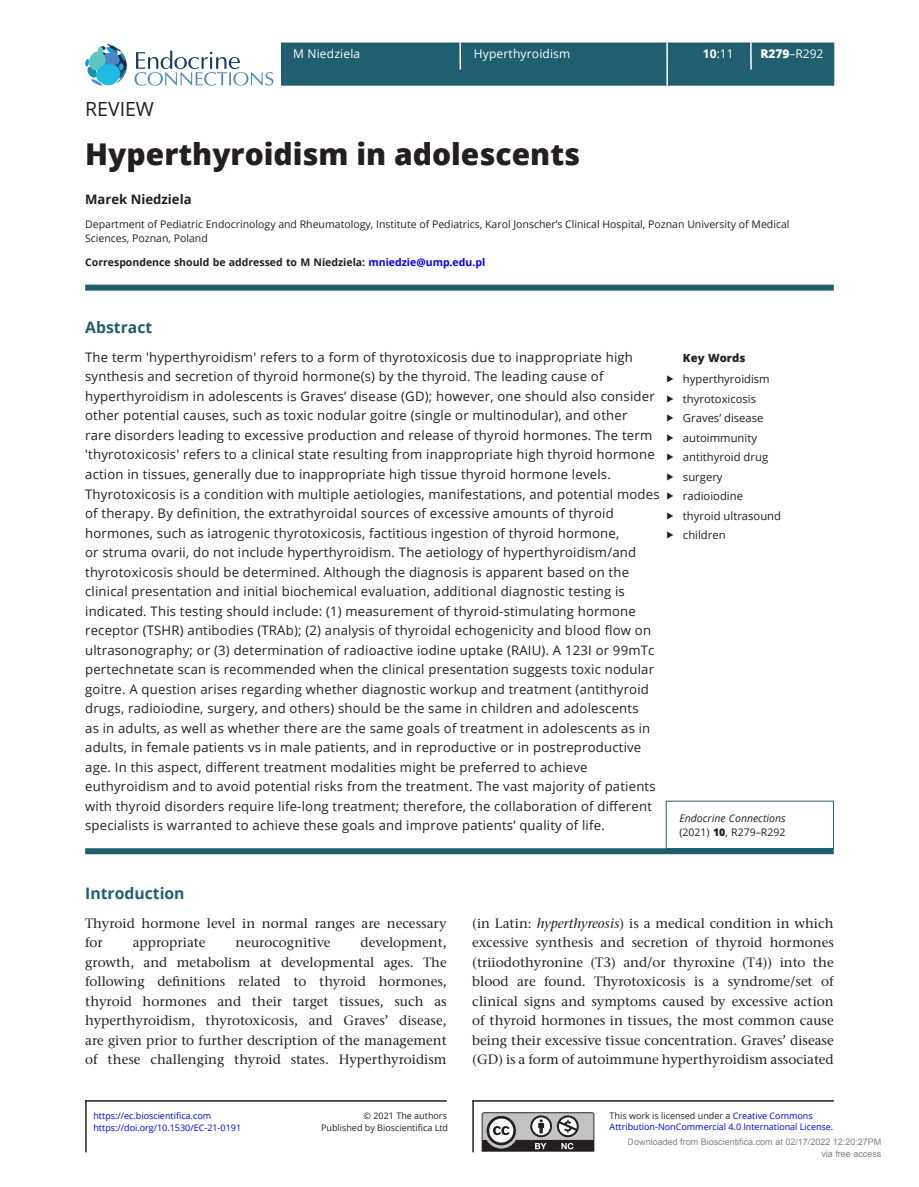
<style>
.page{position:relative;width:919px;height:1187px;background:#fff}
.page>*{position:absolute;margin:0;border:0;box-sizing:border-box;transform-origin:0 0}
.CT{font:800 30px "Open Sans";color:#231f20}
.AT{font:19.5px "Open Sans";color:#231f20}
.H1_Rule{font:700 15.75px "Open Sans";color:#205f6f}
.ABS_H{font:700 15.75px "Open Sans";color:#205f6f}
.TXT{font:500 13.5px/19.5px "Stone Serif ITC Pro";color:#231f20;text-align:justify}
.ABS_TXT_L{font:13.2px/19.5px "Open Sans";letter-spacing:.015em;color:#231f20}
.AU{font:700 13.2px "Open Sans";color:#231f20}
.t1{font:12px "Open Sans";letter-spacing:.015em;color:#fff}
.t2{font:11.25px "Open Sans";color:#231f20}
.Keywords_Head{font:800 11.25px "Open Sans";color:#231f20}
.Address{font:10.5px/14.7px "Open Sans";color:#231f20}
.Corres{font:700 10.5px "Open Sans";color:#231f20}
.Corres-2{font:italic 10.5px "Open Sans";color:#231f20}
.Corres-3{font:10.5px "Open Sans";color:#231f20}
.t3{font:9px "Open Sans";color:#00f}
.t4{font:9px/11.6px "Open Sans";color:#231f20;text-align:right}
.t5{font:9px/12px "Arial";color:rgb(0 0 0/.5);text-align:right}
.s1{font-weight:700}
.s2{font-weight:800}
.s3{color:#00f}
.s4{font-style:italic}
</style>
<div class="page">
<div style="left:281px;top:43px;width:553px;height:43px;background:#205f6f;border:2px solid #205f6f"></div>
<svg style="left:750px;top:43px;width:1px;height:27px"></svg>
<hr style="left:666px;top:43px;width:2px;height:43px;background:#fff">
<hr style="left:459px;top:43px;width:2px;height:27px;background:#fff">
<svg style="left:134px;top:51px;width:139px;height:35px"></svg>
<svg style="left:85px;top:44px;width:42px;height:42px"></svg>
<div style="left:85px;top:284px;width:748px;height:6px;background:#205f6f"></div>
<div style="left:85px;top:848px;width:748px;height:6px;background:#205f6f"></div>
<svg style="left:481px;top:1112px;width:113px;height:39px;background:#8c8b8c"></svg>
<hr style="left:472px;top:1100px;width:361px;height:1px;background:#231f20">
<hr style="left:472px;top:1100px;width:2px;height:52px;background:#231f20">
<hr style="left:85px;top:1100px;width:361px;height:1px;background:#231f20">
<hr style="left:85px;top:1100px;width:2px;height:52px;background:#231f20">
<p class="t1" style="left:293px;top:46px;width:69px">M Niedziela</p>
<p class="t1" style="left:474px;top:46px;width:98px">Hyperthyroidism</p>
<p class="t1" style="left:703px;top:46px;width:32px"><span class="s1">10</span>:11</p>
<p class="t1" style="left:760px;top:46px;width:65px"><span class="s2">R279</span>–R292</p>
<p class="AT" style="left:85px;top:96px;width:70px">REVIEW</p>
<p class="CT" style="left:85px;top:131px;width:496px">Hyperthyroidism in adolescents</p>
<p class="AU" style="left:85px;top:190px;width:108px">Marek Niedziela</p>
<p class="Address" style="left:85px;top:216px;width:705px">Department of Pediatric Endocrinology and Rheumatology, Institute of Pediatrics, Karol Jonscher’s Clinical Hospital, Poznan University of Medical<br>Sciences, Poznan, Poland</p>
<p class="Corres" style="left:85px;top:254px;width:401px">Correspondence should be addressed to M Niedziela: <span class="s3">mniedzie@ump.edu.pl</span></p>
<p class="ABS_H" style="left:85px;top:316px;width:69px">Abstract</p>
<p class="ABS_TXT_L" style="left:85px;top:347px;width:576px">The term 'hyperthyroidism' refers to a form of thyrotoxicosis due to inappropriate high synthesis and secretion of thyroid hormone(s) by the thyroid. The leading cause of hyperthyroidism in adolescents is Graves’ disease (GD); however, one should also consider other potential causes, such as toxic nodular goitre (single or multinodular), and other<br>rare disorders leading to excessive production and release of thyroid hormones. The term 'thyrotoxicosis' refers to a clinical state resulting from inappropriate high thyroid hormone action in tissues, generally due to inappropriate high tissue thyroid hormone levels.<br>Thyrotoxicosis is a condition with multiple aetiologies, manifestations, and potential modes of therapy. By definition, the extrathyroidal sources of excessive amounts of thyroid hormones, such as iatrogenic thyrotoxicosis, factitious ingestion of thyroid hormone,<br>or struma ovarii, do not include hyperthyroidism. The aetiology of hyperthyroidism/and thyrotoxicosis should be determined. Although the diagnosis is apparent based on the clinical presentation and initial biochemical evaluation, additional diagnostic testing is indicated. This testing should include: (1) measurement of thyroid-stimulating hormone receptor (TSHR) antibodies (TRAb); (2) analysis of thyroidal echogenicity and blood flow on ultrasonography; or (3) determination of radioactive iodine uptake (RAIU). A 123I or 99mTc pertechnetate scan is recommended when the clinical presentation suggests toxic nodular goitre. A question arises regarding whether diagnostic workup and treatment (antithyroid drugs, radioiodine, surgery, and others) should be the same in children and adolescents<br>as in adults, as well as whether there are the same goals of treatment in adolescents as in adults, in female patients vs in male patients, and in reproductive or in postreproductive age. In this aspect, different treatment modalities might be preferred to achieve euthyroidism and to avoid potential risks from the treatment. The vast majority of patients with thyroid disorders require life-long treatment; therefore, the collaboration of different specialists is warranted to achieve these goals and improve patients’ quality of life.</p>
<p class="Keywords_Head" style="left:683px;top:349px;width:64px">Key Words</p>
<p class="t2" style="left:683px;top:371px;width:88px">hyperthyroidism</p>
<p class="t2" style="left:683px;top:391px;width:75px">thyrotoxicosis</p>
<p class="t2" style="left:683px;top:410px;width:82px">Graves’ disease</p>
<p class="t2" style="left:683px;top:430px;width:76px">autoimmunity</p>
<p class="t2" style="left:683px;top:449px;width:87px">antithyroid drug</p>
<p class="t2" style="left:683px;top:469px;width:41px">surgery</p>
<p class="t2" style="left:683px;top:488px;width:61px">radioiodine</p>
<p class="t2" style="left:683px;top:508px;width:100px">thyroid ultrasound</p>
<p class="t2" style="left:683px;top:527px;width:44px">children</p>
<p class="Corres-2" style="left:679px;top:810px;width:108px">Endocrine Connections</p>
<p class="Corres-3" style="left:679px;top:825px;width:107px">(2021) <span class="s2">10</span>, R279–R292</p>
<p class="H1_Rule" style="left:85px;top:881px;width:101px">Introduction</p>
<p class="TXT" style="left:85px;top:913px;width:363px">Thyroid hormone level in normal ranges are necessary for</p>
<p class="TXT" style="left:85px;top:932px;width:363px;text-indent:275px">development, growth, and metabolism at developmental ages. The following definitions related to thyroid hormones, thyroid hormones and their target tissues, such as hyperthyroidism, thyrotoxicosis, and Graves’ disease, are given prior to further description of the management of these challenging thyroid states. Hyperthyroidism</p>
<p class="TXT" style="left:133px;top:932px;width:74px">appropriate</p>
<p class="TXT" style="left:235px;top:932px;width:97px">neurocognitive</p>
<p class="TXT" style="left:472px;top:913px;width:363px">(in Latin: <span class="s4">hyperthyreosis</span>) is a medical condition in which excessive synthesis and secretion of thyroid hormones (triiodothyronine (T3) and/or thyroxine (T4)) into the blood are found. Thyrotoxicosis is a syndrome/set of clinical signs and symptoms caused by excessive action of thyroid hormones in tissues, the most common cause being their excessive tissue concentration. Graves’ disease (GD) is a form of autoimmune hyperthyroidism associated</p>
<p class="t3" style="left:93px;top:1109px;width:119px">https://ec.bioscientifica.com</p>
<p class="t4" style="left:321px;top:1109px;width:128px">© 2021 The authors<br>Published by Bioscientifica Ltd</p>
<p class="t4" style="left:609px;top:1109px;width:204px">This work is licensed under a <span class="s3">Creative Commons</span></p>
<p class="t3" style="left:93px;top:1121px;width:149px">https://doi.org/10.1530/EC-21-0191</p>
<p class="t3" style="left:609px;top:1120px;width:225px">Attribution-NonCommercial 4.0 International License.</p>
<p class="t5" style="left:627px;top:1135px;width:255px">Downloaded from Bioscientifica.com at 02/17/2022 12:20:27PM via free access</p>
</div>
